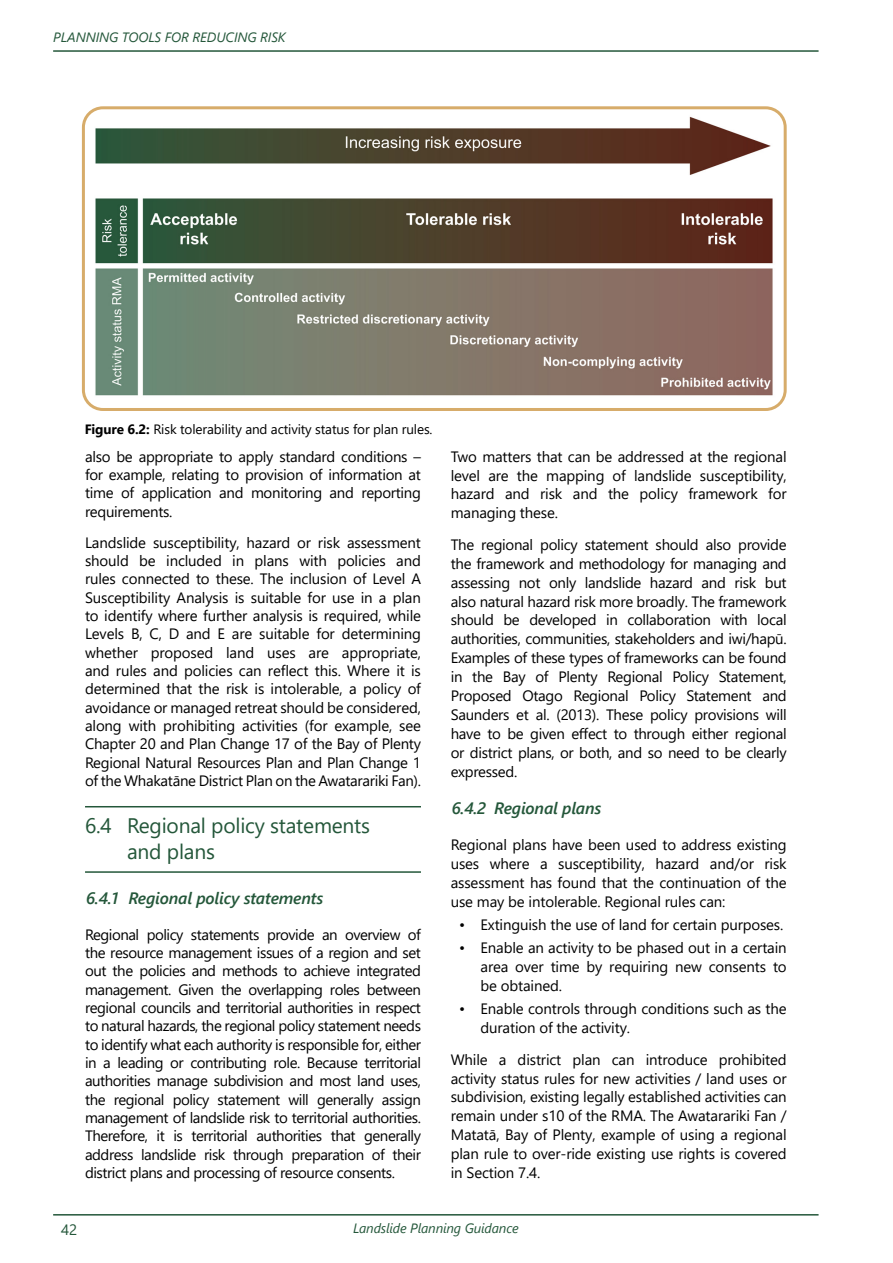
<style>
.page{position:relative;width:893px;height:1263px;background:#fff}
.page>*{position:absolute;margin:0;border:0;box-sizing:border-box;transform-origin:0 0}
.t1{font:21px/25.5px "Segoe UI";letter-spacing:-.01em;color:#24573a}
.t2{font:italic 600 16.5px "Segoe UI";letter-spacing:-.01em;color:#24573a}
.t3{font:15px/18.3px "Segoe UI";letter-spacing:-.01em;color:#000;text-align:justify}
.t4{font:15px "Segoe UI";color:#24573a}
.t5{font:13.5px "Segoe UI";letter-spacing:-.01em;color:#000}
.t6{font:italic 13.5px "Segoe UI";letter-spacing:-.01em;color:#24573a}
.s1{font-weight:700}
</style>
<div class="page">
<hr style="left:53px;top:50px;width:766px;height:2px;background:#24573a">
<hr style="left:53px;top:1214px;width:766px;height:1px;background:#24573a">
<hr style="left:85px;top:806px;width:336px;height:1px;background:#24573a">
<hr style="left:85px;top:871px;width:336px;height:2px;background:#24573a">
<img style="left:86px;top:110px;width:697px;height:296px">
<div style="left:82px;top:106px;width:705px;height:305px;border:3px solid #d7ac6a;border-radius:20px"></div>
<p class="t6" style="left:53px;top:24px;width:234px">PLANNING TOOLS FOR REDUCING RISK</p>
<p class="t5" style="left:85px;top:416px;width:349px"><span class="s1">Figure 6.2:</span> Risk tolerability and activity status for plan rules.</p>
<p class="t3" style="left:85px;top:446px;width:337px">also be appropriate to apply standard conditions – for example, relating to provision of information at time of application and monitoring and reporting requirements.</p>
<p class="t3" style="left:85px;top:532px;width:337px">Landslide susceptibility, hazard or risk assessment should be included in plans with policies and rules connected to these. The inclusion of Level A Susceptibility Analysis is suitable for use in a plan to identify where further analysis is required, while Levels B, C, D and E are suitable for determining whether proposed land uses are appropriate, and rules and policies can reflect this. Where it is determined that the risk is intolerable, a policy of avoidance or managed retreat should be considered, along with prohibiting activities (for example, see Chapter 20 and Plan Change 17 of the Bay of Plenty Regional Natural Resources Plan and Plan Change 1 of the Whakatāne District Plan on the Awatarariki Fan).</p>
<h1 class="t1" style="left:127px;top:811px;width:245px;text-indent:-42px">6.4 Regional policy statements and plans</h1>
<p class="t2" style="left:86px;top:883px;width:239px">6.4.1 Regional policy statements</p>
<p class="t3" style="left:85px;top:924px;width:337px">Regional policy statements provide an overview of the resource management issues of a region and set out the policies and methods to achieve integrated management. Given the overlapping roles between regional councils and territorial authorities in respect to natural hazards, the regional policy statement needs to identify what each authority is responsible for, either in a leading or contributing role. Because territorial authorities manage subdivision and most land uses, the regional policy statement will generally assign management of landslide risk to territorial authorities.<br>Therefore, it is territorial authorities that generally address landslide risk through preparation of their district plans and processing of resource consents.</p>
<p class="t3" style="left:451px;top:445px;width:337px;line-height:18.9px">Two matters that can be addressed at the regional level are the mapping of landslide susceptibility, hazard and risk and the policy framework for managing these.</p>
<p class="t3" style="left:451px;top:534px;width:337px;line-height:18.9px">The regional policy statement should also provide the framework and methodology for managing and assessing not only landslide hazard and risk but also natural hazard risk more broadly. The framework should be developed in collaboration with local authorities, communities, stakeholders and iwi/hapū.<br>Examples of these types of frameworks can be found in the Bay of Plenty Regional Policy Statement, Proposed Otago Regional Policy Statement and Saunders et al. (2013). These policy provisions will have to be given effect to through either regional or district plans, or both, and so need to be clearly expressed.</p>
<p class="t2" style="left:452px;top:793px;width:151px">6.4.2 Regional plans</p>
<p class="t3" style="left:451px;top:834px;width:337px;line-height:18.9px">Regional plans have been used to address existing uses where a susceptibility, hazard and/or risk assessment has found that the continuation of the use may be intolerable. Regional rules can:</p>
<p class="t3" style="left:459px;top:914px;width:326px">• Extinguish the use of land for certain purposes.</p>
<p class="t3" style="left:480px;top:937px;width:308px;line-height:18.9px;text-indent:-21px">• Enable an activity to be phased out in a certain area over time by requiring new consents to be obtained.</p>
<p class="t3" style="left:480px;top:998px;width:308px;line-height:18.9px;text-indent:-21px">• Enable controls through conditions such as the duration of the activity.</p>
<p class="t3" style="left:451px;top:1048px;width:337px;line-height:18.9px">While a district plan can introduce prohibited activity status rules for new activities / land uses or subdivision, existing legally established activities can remain under s10 of the RMA. The Awatarariki Fan / Matatā, Bay of Plenty, example of using a regional plan rule to over-ride existing use rights is covered in Section 7.4.</p>
<p class="t4" style="left:61px;top:1215px;width:18px">42</p>
<p class="t6" style="left:353px;top:1215px;width:167px">Landslide Planning Guidance</p>
</div>
